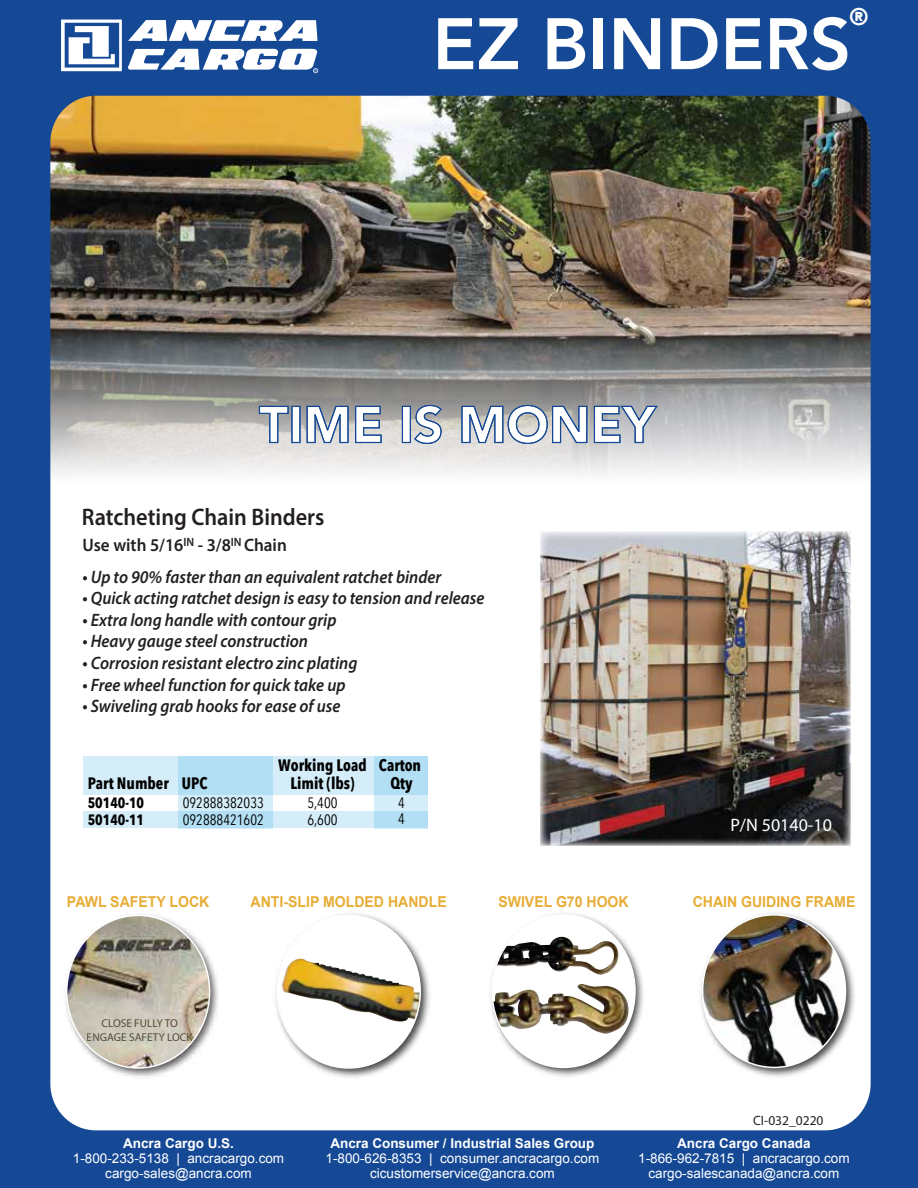
<style>
.page{position:relative;width:918px;height:1188px;background:#fff}
.page>*{position:absolute;margin:0;border:0;box-sizing:border-box;transform-origin:0 0}
.t1{font:800 72px "Avenir";color:#fff}
.t2{font:900 51px "Avenir";color:#fff}
.t3{font:600 24px "Myriad Pro";color:#231f20;scale:.93 1}
.t4{font:800 24px "Avenir";color:#fff}
.t5{font:italic 600 18px "Myriad Pro";color:#231f20;scale:.93 1}
.t6{font:600 18px "Myriad Pro";color:#231f20;scale:.95 1}
.t7{font:18px "Myriad Pro";color:#fff}
.t8{font:700 16.5px/18px "Avenir Next Condensed";color:#010101;text-align:center;scale:.96 1}
.t9{font:700 15px "Arial";color:#e7ad36;scale:.94 1}
.t10{font:15px/17px "Avenir Next Condensed";color:#010101;scale:.96 1}
.t11{font:700 15px/17px "Avenir Next Condensed";color:#010101;scale:.96 1}
.t12{font:13.5px/15px "Arial";color:#fff;text-align:center}
.t13{font:700 13.5px "Arial";color:#fff}
.t14{font:13.5px "Myriad Pro";color:#231f20}
.t15{font:11.4px/13.6px "Myriad Pro";color:#4f442f;text-align:center}
</style>
<div class="page">
<img style="left:0;top:0;width:918px;height:1188px">
<svg style="left:61px;top:20px;width:61px;height:51px"></svg>
<svg style="left:128px;top:20px;width:189px;height:21px"></svg>
<svg style="left:128px;top:49px;width:190px;height:24px"></svg>
<img style="left:541px;top:532px;width:310px;height:313px">
<div style="left:83px;top:812px;width:344px;height:16px;background:#d4edf8"></div>
<svg style="left:178px;top:795px;width:95px;height:33px;background:#c2e5f5"></svg>
<svg style="left:83px;top:756px;width:291px;height:39px;background:#c8e8f6"></svg>
<svg style="left:258px;top:405px;width:31px;height:39px"></svg>
<div style="left:291px;top:406px;width:9px;height:37px;border:1px solid #154996"></div>
<svg style="left:306px;top:405px;width:43px;height:39px;background:#96a1b2"></svg>
<svg style="left:355px;top:405px;width:27px;height:39px"></svg>
<div style="left:402px;top:406px;width:9px;height:37px;border:1px solid #154996"></div>
<svg style="left:413px;top:404px;width:30px;height:41px"></svg>
<svg style="left:461px;top:404px;width:198px;height:41px;background:#a6adb8"></svg>
<svg style="left:374px;top:756px;width:53px;height:72px;background:#b9e2f4"></svg>
<h3 class="t4" style="left:850px;top:-2px;width:20px">®</h3>
<h1 class="t1" style="left:433px;top:-12px;width:420px">EZ BINDERS</h1>
<h2 class="t2" style="left:259px;top:381px;width:398px">TIME IS MONEY</h2>
<h3 class="t3" style="left:82px;top:501px;width:262px">Ratcheting Chain Binders</h3>
<p class="t6" style="left:83px;top:533px;width:217px">Use with 5/16<sup>IN</sup> - 3/8<sup>IN</sup> Chain</p>
<p class="t5" style="left:83px;top:565px;width:387px">• Up to 90% faster than an equivalent ratchet binder</p>
<p class="t5" style="left:83px;top:587px;width:434px">• Quick acting ratchet design is easy to tension and release</p>
<p class="t5" style="left:83px;top:608px;width:275px">• Extra long handle with contour grip</p>
<p class="t5" style="left:83px;top:630px;width:244px">• Heavy gauge steel construction</p>
<p class="t5" style="left:83px;top:652px;width:297px">• Corrosion resistant electro zinc plating</p>
<p class="t5" style="left:83px;top:673px;width:284px">• Free wheel function for quick take up</p>
<p class="t5" style="left:83px;top:695px;width:279px">• Swiveling grab hooks for ease of use</p>
<p class="t8" style="left:88px;top:775px;width:86px">Part Number</p>
<p class="t11" style="left:88px;top:794px;width:60px">50140-10<br>50140-11</p>
<p class="t8" style="left:182px;top:775px;width:28px">UPC</p>
<p class="t10" style="left:183px;top:794px;width:86px">092888382033<br>092888421602</p>
<p class="t8" style="left:278px;top:757px;width:94px">Working Load<br>Limit (lbs)</p>
<p class="t10" style="left:307px;top:794px;width:33px">5,400<br>6,600</p>
<p class="t8" style="left:379px;top:756px;width:46px">Carton<br>Qty</p>
<p class="t10" style="left:398px;top:793px;width:9px">4<br>4</p>
<p class="t7" style="left:730px;top:814px;width:103px">P/N 50140-10</p>
<p class="t9" style="left:67px;top:892px;width:153px">PAWL SAFETY LOCK</p>
<p class="t9" style="left:251px;top:892px;width:210px">ANTI-SLIP MOLDED HANDLE</p>
<p class="t9" style="left:498px;top:892px;width:140px">SWIVEL G70 HOOK</p>
<p class="t9" style="left:693px;top:892px;width:175px">CHAIN GUIDING FRAME</p>
<p class="t15" style="left:87px;top:1016px;width:107px">CLOSE FULLY TO<br>ENGAGE SAFETY LOCK</p>
<p class="t13" style="left:123px;top:1135px;width:113px">Ancra Cargo U.S.</p>
<p class="t12" style="left:73px;top:1151px;width:213px">1-800-233-5138 | ancracargo.com cargo-sales@ancra.com</p>
<p class="t13" style="left:330px;top:1135px;width:266px">Ancra Consumer / Industrial Sales Group</p>
<p class="t12" style="left:326px;top:1151px;width:275px">1-800-626-8353 | consumer.ancracargo.com cicustomerservice@ancra.com</p>
<p class="t14" style="left:753px;top:1112px;width:72px">CI-032_0220</p>
<p class="t13" style="left:677px;top:1135px;width:135px">Ancra Cargo Canada</p>
<p class="t12" style="left:638px;top:1151px;width:213px">1-866-962-7815 | ancracargo.com cargo-salescanada@ancra.com</p>
</div>
